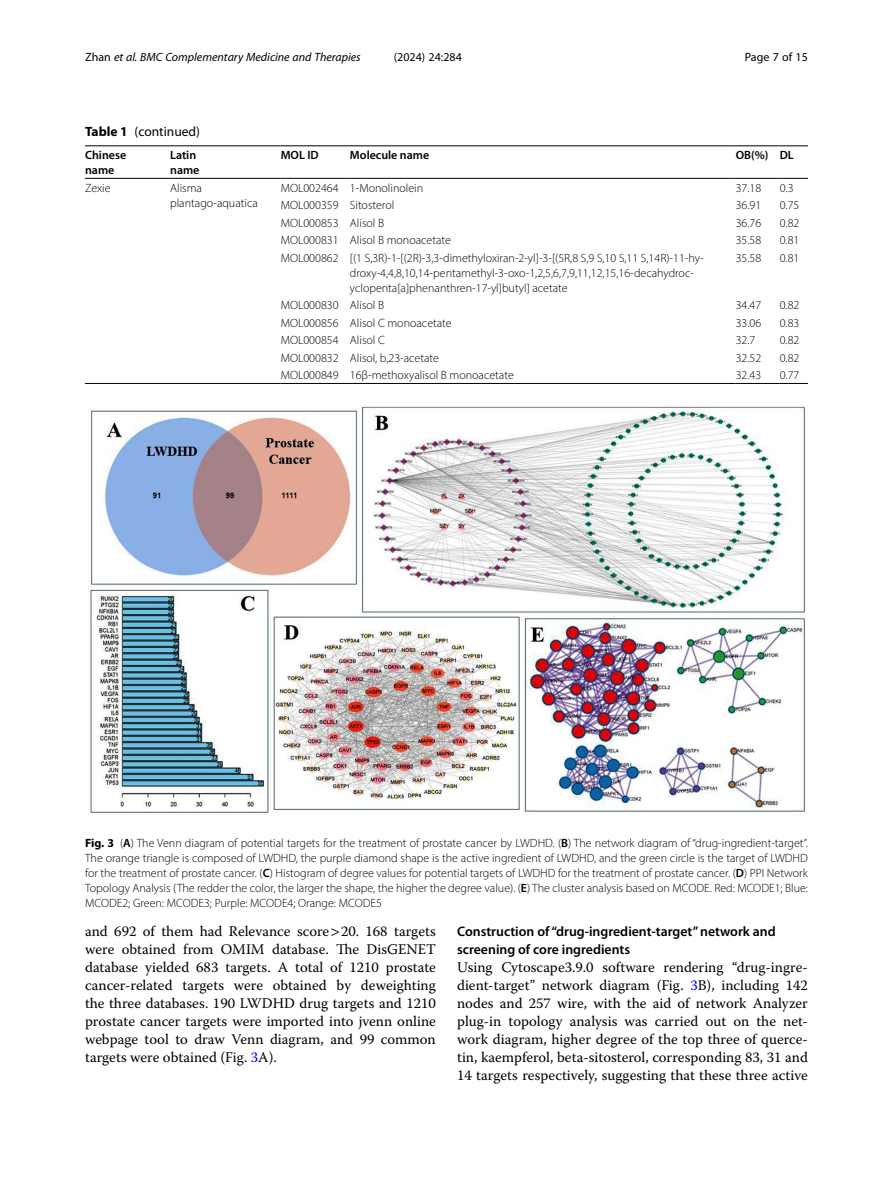
<style>
.page{position:relative;width:893px;height:1191px;background:#fff}
.page>*{position:absolute;margin:0;border:0;box-sizing:border-box;transform-origin:0 0}
.Body_Text{font:14.7px/18px "Warnock Pro";color:#000;text-align:justify}
.Head_2{font:600 13.8px/18px "Myriad Pro";color:#000}
.Table_Continued{font:13.5px "Myriad Pro";color:#000}
.Figure_Caption{font:300 12px/15px "Myriad Pro";color:#000;text-align:justify}
.Table_Body{font:300 12px/15px "Myriad Pro";color:#000}
.t1{font:italic 12px "Myriad Pro";color:#000}
.Table_Head{font:600 12px "Myriad Pro";color:#000}
.t2{font:12px "Myriad Pro";color:#000}
.s1{font-style:normal}
.s2{font-weight:700}
.s3{font-weight:600}
.s4{color:#00f}
</style>
<div class="page">
<hr style="left:85px;top:383px;width:85px;height:1px;background:#000">
<hr style="left:170px;top:383px;width:111px;height:1px;background:#000">
<hr style="left:85px;top:178px;width:85px;height:1px;background:#000">
<hr style="left:170px;top:146px;width:111px;height:1px;background:#000">
<hr style="left:170px;top:178px;width:111px;height:1px;background:#000">
<hr style="left:281px;top:146px;width:69px;height:1px;background:#000">
<hr style="left:281px;top:178px;width:69px;height:1px;background:#000">
<hr style="left:350px;top:146px;width:386px;height:1px;background:#000">
<hr style="left:350px;top:178px;width:386px;height:1px;background:#000">
<hr style="left:736px;top:146px;width:44px;height:1px;background:#000">
<hr style="left:736px;top:178px;width:44px;height:1px;background:#000">
<svg style="left:780px;top:146px;width:28px;height:1px"></svg>
<svg style="left:780px;top:178px;width:28px;height:1px"></svg>
<hr style="left:281px;top:383px;width:69px;height:1px;background:#000">
<hr style="left:350px;top:383px;width:386px;height:1px;background:#000">
<hr style="left:736px;top:383px;width:44px;height:1px;background:#000">
<svg style="left:780px;top:383px;width:28px;height:1px"></svg>
<hr style="left:85px;top:146px;width:85px;height:1px;background:#000">
<img style="left:88px;top:406px;width:717px;height:410px">
<p class="t1" style="left:85px;top:50px;width:277px"><span class="s1">Zhan</span> et al. BMC Complementary Medicine and Therapies</p>
<p class="t2" style="left:394px;top:50px;width:70px">(2024) 24:284</p>
<p class="t2" style="left:745px;top:50px;width:65px">Page 7 of 15</p>
<p class="Table_Continued" style="left:85px;top:123px;width:116px"><span class="s2">Table 1</span> (continued)</p>
<p class="Table_Head" style="left:85px;top:147px;width:43px">Chinese</p>
<p class="Table_Head" style="left:85px;top:162px;width:31px">name</p>
<p class="Table_Head" style="left:170px;top:147px;width:28px">Latin</p>
<p class="Table_Head" style="left:170px;top:162px;width:31px">name</p>
<p class="Table_Head" style="left:281px;top:147px;width:40px">MOL ID</p>
<p class="Table_Head" style="left:350px;top:147px;width:81px">Molecule name</p>
<p class="Table_Head" style="left:736px;top:147px;width:34px">OB(%)</p>
<p class="Table_Head" style="left:780px;top:147px;width:16px">DL</p>
<p class="Table_Body" style="left:85px;top:180px;width:27px">Zexie</p>
<p class="Table_Body" style="left:170px;top:180px;width:89px">Alisma plantago-aquatica</p>
<p class="Table_Body" style="left:281px;top:180px;width:59px">MOL002464</p>
<p class="Table_Body" style="left:350px;top:180px;width:75px">1-Monolinolein</p>
<p class="Table_Body" style="left:736px;top:180px;width:27px">37.18</p>
<p class="Table_Body" style="left:780px;top:180px;width:15px">0.3</p>
<p class="Table_Body" style="left:281px;top:197px;width:59px">MOL000359</p>
<p class="Table_Body" style="left:350px;top:197px;width:46px">Sitosterol</p>
<p class="Table_Body" style="left:736px;top:197px;width:27px">36.91</p>
<p class="Table_Body" style="left:780px;top:197px;width:21px">0.75</p>
<p class="Table_Body" style="left:281px;top:215px;width:59px">MOL000853</p>
<p class="Table_Body" style="left:350px;top:215px;width:36px">Alisol B</p>
<p class="Table_Body" style="left:736px;top:215px;width:27px">36.76</p>
<p class="Table_Body" style="left:780px;top:215px;width:21px">0.82</p>
<p class="Table_Body" style="left:281px;top:232px;width:59px">MOL000831</p>
<p class="Table_Body" style="left:350px;top:232px;width:103px">Alisol B monoacetate</p>
<p class="Table_Body" style="left:736px;top:232px;width:27px">35.58</p>
<p class="Table_Body" style="left:780px;top:232px;width:21px">0.81</p>
<p class="Table_Body" style="left:281px;top:250px;width:59px">MOL000862</p>
<p class="Table_Body" style="left:350px;top:250px;width:355px">[(1 S,3R)-1-[(2R)-3,3-dimethyloxiran-2-yl]-3-[(5R,8 S,9 S,10 S,11 S,14R)-11-hy&shy;droxy-4,4,8,10,14-pentamethyl-3-oxo-1,2,5,6,7,9,11,12,15,16-decahydroc&shy;yclopenta[a]phenanthren-17-yl]butyl] acetate</p>
<p class="Table_Body" style="left:736px;top:250px;width:27px">35.58</p>
<p class="Table_Body" style="left:780px;top:250px;width:21px">0.81</p>
<p class="Table_Body" style="left:281px;top:297px;width:59px">MOL000830</p>
<p class="Table_Body" style="left:350px;top:297px;width:36px">Alisol B</p>
<p class="Table_Body" style="left:736px;top:297px;width:27px">34.47</p>
<p class="Table_Body" style="left:780px;top:297px;width:21px">0.82</p>
<p class="Table_Body" style="left:281px;top:315px;width:59px">MOL000856</p>
<p class="Table_Body" style="left:350px;top:315px;width:103px">Alisol C monoacetate</p>
<p class="Table_Body" style="left:736px;top:315px;width:27px">33.06</p>
<p class="Table_Body" style="left:780px;top:315px;width:21px">0.83</p>
<p class="Table_Body" style="left:281px;top:332px;width:59px">MOL000854</p>
<p class="Table_Body" style="left:350px;top:332px;width:36px">Alisol C</p>
<p class="Table_Body" style="left:736px;top:332px;width:21px">32.7</p>
<p class="Table_Body" style="left:780px;top:332px;width:21px">0.82</p>
<p class="Table_Body" style="left:281px;top:350px;width:59px">MOL000832</p>
<p class="Table_Body" style="left:350px;top:350px;width:91px">Alisol, b,23-acetate</p>
<p class="Table_Body" style="left:736px;top:350px;width:27px">32.52</p>
<p class="Table_Body" style="left:780px;top:350px;width:21px">0.82</p>
<p class="Table_Body" style="left:281px;top:367px;width:59px">MOL000849</p>
<p class="Table_Body" style="left:350px;top:367px;width:165px">16β-methoxyalisol B monoacetate</p>
<p class="Table_Body" style="left:736px;top:367px;width:27px">32.43</p>
<p class="Table_Body" style="left:780px;top:367px;width:21px">0.77</p>
<p class="Figure_Caption" style="left:85px;top:835px;width:724px"><span class="s2">Fig. 3</span> (<span class="s3">A</span>) The Venn diagram of potential targets for the treatment of prostate cancer by LWDHD. (<span class="s3">B</span>) The network diagram of “drug-ingredient-target”.<br>The orange triangle is composed of LWDHD, the purple diamond shape is the active ingredient of LWDHD, and the green circle is the target of LWDHD for the treatment of prostate cancer. (<span class="s3">C</span>) Histogram of degree values for potential targets of LWDHD for the treatment of prostate cancer. (<span class="s3">D</span>) PPI Network Topology Analysis (The redder the color, the larger the shape, the higher the degree value). (<span class="s3">E</span>) The cluster analysis based on MCODE. Red: MCODE1; Blue:<br>MCODE2; Green: MCODE3; Purple: MCODE4; Orange: MCODE5</p>
<p class="Body_Text" style="left:85px;top:922px;width:352px">and 692 of them had Relevance score 20. 168 targets were obtained from OMIM database. The DisGENET database yielded 683 targets. A total of 1210 prostate cancer-related targets were obtained by deweighting the three databases. 190 LWDHD drug targets and 1210 prostate cancer targets were imported into jvenn online webpage tool to draw Venn diagram, and 99 common targets were obtained (Fig. <span class="s4">3</span>A).</p>
<p class="Head_2" style="left:457px;top:922px;width:320px">Construction of “drug-ingredient-target” network and screening of core ingredients</p>
<p class="Body_Text" style="left:457px;top:958px;width:352px">Using Cytoscape3.9.0 software rendering “drug-ingre&shy;dient-target” network diagram (Fig. <span class="s4">3</span>B), including 142 nodes and 257 wire, with the aid of network Analyzer plug-in topology analysis was carried out on the net&shy;work diagram, higher degree of the top three of querce&shy;tin, kaempferol, beta-sitosterol, corresponding 83, 31 and 14 targets respectively, suggesting that these three active</p>
</div>
